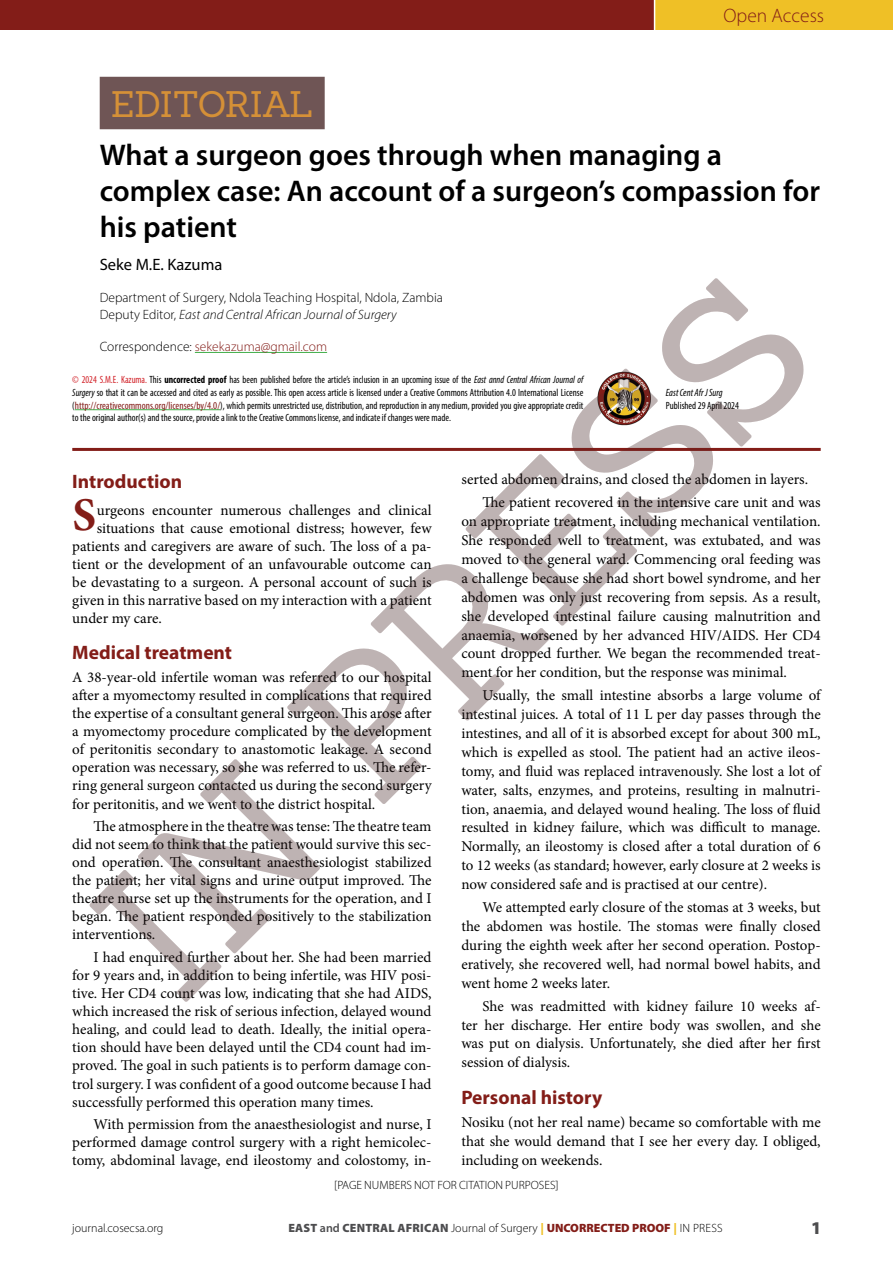
<style>
.page{position:relative;width:893px;height:1263px;background:#fff}
.page>*{position:absolute;margin:0;border:0;box-sizing:border-box;transform-origin:0 0}
.ECAJS_Opening_Dropcap{font:700 46.95px "Minion Pro";color:#831d18}
.ECAJS_Article_Type_Heading{font:36px "Sanchez";letter-spacing:-.035em;color:#d59037}
.ECAJS_Article_Title{font:600 30px/36px "Myriad Pro";color:#000}
.ECAJS_Heading_1{font:700 19.5px "Myriad Pro";color:#831d18}
.t1{font:300 19.5px "Myriad Pro";color:#831d18}
.t2{font:900 18px "Myriad Pro";color:#4d4d4f}
.ECAJS_Author_Name{font:16.5px "Myriad Pro";color:#000}
.ECAJS_Body_Text_Indent{font:15px/18.9px "Minion Pro";letter-spacing:-.005em;color:#000;text-align:justify}
.ECAJS_Body_Text{font:15px/18.1px "Minion Pro";letter-spacing:-.005em;color:#000;text-align:justify}
.ECAJS_Opening_Dropcap-2{font:15px "Minion Pro";letter-spacing:-.005em;color:#000}
.ECAJS_Author_Institution{font:300 13.5px "Myriad Pro";color:#000}
.ECAJS_Author_Institution-2{font:italic 300 13.5px "Myriad Pro";color:#000}
.ECAJS_Author_Institution-3{font:300 13.5px "Myriad Pro";color:#831d18}
.t3{font:300 12px "Myriad Pro";color:#000}
.t4{font:condensed 10.5px/12.6px "Myriad Pro";color:#000;text-align:justify;scale:.93 1}
.t5{font:condensed 10.5px "Myriad Pro";color:#000;scale:.96 1}
.t6{font:italic condensed 10.5px "Myriad Pro";color:#000;scale:.96 1}
.s1{font-style:normal}
.s2{color:#000}
.s3{color:#d2232a}
.s4{font-weight:700}
.s5{font-style:italic}
.s6{color:#831d18}
.s7{font-weight:900;color:#4d4d4f}
.s8{font-weight:600;color:#4d4d4f}
.s9{font-weight:900;color:#efc026}
.s10{font-weight:900;color:#831d18}
</style>
<div class="page">
<div style="left:655px;top:0;width:238px;height:30px;background:#efc026"></div>
<div style="left:0;top:0;width:654px;height:30px;background:#831d18"></div>
<hr style="left:75px;top:409px;width:145px;height:1px;background:#41ad49">
<div style="left:100px;top:77px;width:225px;height:52px;background:#6f5555"></div>
<hr style="left:72px;top:448px;width:749px;height:3px;background:#831d18">
<svg style="left:89px;top:278px;width:715px;height:724px"></svg>
<h3 class="t1" style="left:723px;top:4px;width:102px">Open Access</h3>
<p class="ECAJS_Article_Type_Heading" style="left:111px;top:80px;width:204px">EDITORIAL</p>
<p class="ECAJS_Article_Title" style="left:100px;top:136px;width:722px">What a surgeon goes through when managing a complex case: An account of a surgeon’s compassion for his patient</p>
<p class="ECAJS_Author_Name" style="left:100px;top:254px;width:124px">Seke M.E. Kazuma</p>
<p class="ECAJS_Author_Institution" style="left:100px;top:290px;width:345px">Department of Surgery, Ndola Teaching Hospital, Ndola, Zambia</p>
<p class="ECAJS_Author_Institution-2" style="left:100px;top:306px;width:298px"><span class="s1">Deputy Editor,</span> East and Central African Journal of Surgery</p>
<p class="ECAJS_Author_Institution-3" style="left:100px;top:338px;width:229px"><span class="s2">Correspondence:</span> sekekazuma@gmail.com</p>
<p class="t4" style="left:72px;top:374px;width:551px"><span class="s3">© 2024 S.M.E. Kazuma.</span> This <span class="s4">uncorrected proof</span> has been published before the article’s inclusion in an upcoming issue of the <span class="s5">East annd Central African Journal of Surgery</span> so that it can be accessed and cited as early as possible. This open access article is licensed under a Creative Commons Attribution 4.0 International License (<span class="s6">http://creativecommons.org/licenses/by/4.0/</span>), which permits unrestricted use, distribution, and reproduction in any medium, provided you give appropriate credit to the original author(s) and the source, provide a link to the Creative Commons license, and indicate if changes were made.</p>
<p class="t6" style="left:666px;top:386px;width:61px">East Cent Afr J Surg</p>
<p class="t5" style="left:666px;top:399px;width:78px">Published 29 April 2024</p>
<p class="ECAJS_Heading_1" style="left:72px;top:469px;width:111px">Introduction</p>
<p class="ECAJS_Opening_Dropcap" style="left:73px;top:482px;width:25px">S</p>
<p class="ECAJS_Opening_Dropcap-2" style="left:97px;top:500px;width:336px">urgeons encounter numerous challenges and clinical</p>
<p class="ECAJS_Opening_Dropcap-2" style="left:97px;top:518px;width:336px">situations that cause emotional distress; however, few</p>
<p class="ECAJS_Opening_Dropcap-2" style="left:72px;top:536px;width:361px">patients and caregivers are aware of such. The loss of a pa-</p>
<p class="ECAJS_Opening_Dropcap-2" style="left:72px;top:554px;width:361px">tient or the development of an unfavourable outcome can</p>
<p class="ECAJS_Opening_Dropcap-2" style="left:72px;top:572px;width:361px">be devastating to a surgeon. A personal account of such is</p>
<p class="ECAJS_Opening_Dropcap-2" style="left:72px;top:590px;width:361px">given in this narrative based on my interaction with a patient</p>
<p class="ECAJS_Opening_Dropcap-2" style="left:72px;top:608px;width:91px">under my care.</p>
<p class="ECAJS_Heading_1" style="left:72px;top:640px;width:161px">Medical treatment</p>
<p class="ECAJS_Body_Text" style="left:72px;top:668px;width:361px">A 38-year-old infertile woman was referred to our hospital after a myomectomy resulted in complications that required the expertise of a consultant general surgeon. This arose after a myomectomy procedure complicated by the development of peritonitis secondary to anastomotic leakage. A second operation was necessary, so she was referred to us. The refer&shy;ring general surgeon contacted us during the second surgery for peritonitis, and we went to the district hospital.</p>
<p class="ECAJS_Body_Text_Indent" style="left:72px;top:817px;width:361px;line-height:18.1px;text-indent:21px">The atmosphere in the theatre was tense: The theatre team did not seem to think that the patient would survive this sec&shy;ond operation. The consultant anaesthesiologist stabilized the patient; her vital signs and urine output improved. The theatre nurse set up the instruments for the operation, and I began. The patient responded positively to the stabilization interventions.</p>
<p class="ECAJS_Body_Text_Indent" style="left:72px;top:948px;width:361px;line-height:18.1px;text-indent:21px">I had enquired further about her. She had been married for 9 years and, in addition to being infertile, was HIV posi&shy;tive. Her CD4 count was low, indicating that she had AIDS, which increased the risk of serious infection, delayed wound healing, and could lead to death. Ideally, the initial opera&shy;tion should have been delayed until the CD4 count had im&shy;proved. The goal in such patients is to perform damage con&shy;trol surgery. I was confident of a good outcome because I had successfully performed this operation many times.</p>
<p class="ECAJS_Body_Text_Indent" style="left:72px;top:1115px;width:361px;line-height:18.1px;text-indent:21px">With permission from the anaesthesiologist and nurse, I performed damage control surgery with a right hemicolec&shy;tomy, abdominal lavage, end ileostomy and colostomy, in-</p>
<p class="ECAJS_Body_Text_Indent" style="left:461px;top:470px;width:348px">serted abdomen drains, and closed the abdomen in layers.</p>
<p class="ECAJS_Body_Text_Indent" style="left:461px;top:493px;width:361px;text-indent:21px">The patient recovered in the intensive care unit and was on appropriate treatment, including mechanical ventilation.<br>She responded well to treatment, was extubated, and was moved to the general ward. Commencing oral feeding was a challenge because she had short bowel syndrome, and her abdomen was only just recovering from sepsis. As a result, she developed intestinal failure causing malnutrition and anaemia, worsened by her advanced HIV/AIDS. Her CD4 count dropped further. We began the recommended treat&shy;ment for her condition, but the response was minimal.</p>
<p class="ECAJS_Body_Text_Indent" style="left:461px;top:686px;width:361px;text-indent:21px">Usually, the small intestine absorbs a large volume of intestinal juices. A total of 11 L per day passes through the intestines, and all of it is absorbed except for about 300 mL, which is expelled as stool. The patient had an active ileos&shy;tomy, and fluid was replaced intravenously. She lost a lot of water, salts, enzymes, and proteins, resulting in malnutri&shy;tion, anaemia, and delayed wound healing. The loss of fluid resulted in kidney failure, which was difficult to manage.<br>Normally, an ileostomy is closed after a total duration of 6 to 12 weeks (as standard; however, early closure at 2 weeks is now considered safe and is practised at our centre).</p>
<p class="ECAJS_Body_Text_Indent" style="left:461px;top:898px;width:361px;text-indent:21px">We attempted early closure of the stomas at 3 weeks, but the abdomen was hostile. The stomas were finally closed during the eighth week after her second operation. Postop&shy;eratively, she recovered well, had normal bowel habits, and went home 2 weeks later.</p>
<p class="ECAJS_Body_Text_Indent" style="left:461px;top:996px;width:361px;text-indent:21px">She was readmitted with kidney failure 10 weeks af&shy;ter her discharge. Her entire body was swollen, and she was put on dialysis. Unfortunately, she died after her first session of dialysis.</p>
<p class="ECAJS_Heading_1" style="left:461px;top:1085px;width:142px">Personal history</p>
<p class="ECAJS_Body_Text" style="left:461px;top:1113px;width:361px;line-height:18.9px">Nosiku (not her real name) became so comfortable with me that she would demand that I see her every day. I obliged, including on weekends.</p>
<p class="t3" style="left:334px;top:1177px;width:226px">[PAGE NUMBERS NOT FOR CITATION PURPOSES]</p>
<p class="t3" style="left:72px;top:1221px;width:93px">journal.cosecsa.org</p>
<p class="t3" style="left:288px;top:1221px;width:436px"><span class="s7">EAST</span> <span class="s8">and</span> <span class="s7">CENTRAL AFRICAN</span> Journal of Surgery <span class="s9">|</span> <span class="s10">UNCORRECTED PROOF</span> <span class="s9">|</span> IN PRESS</p>
<p class="t2" style="left:811px;top:1216px;width:12px">1</p>
</div>
